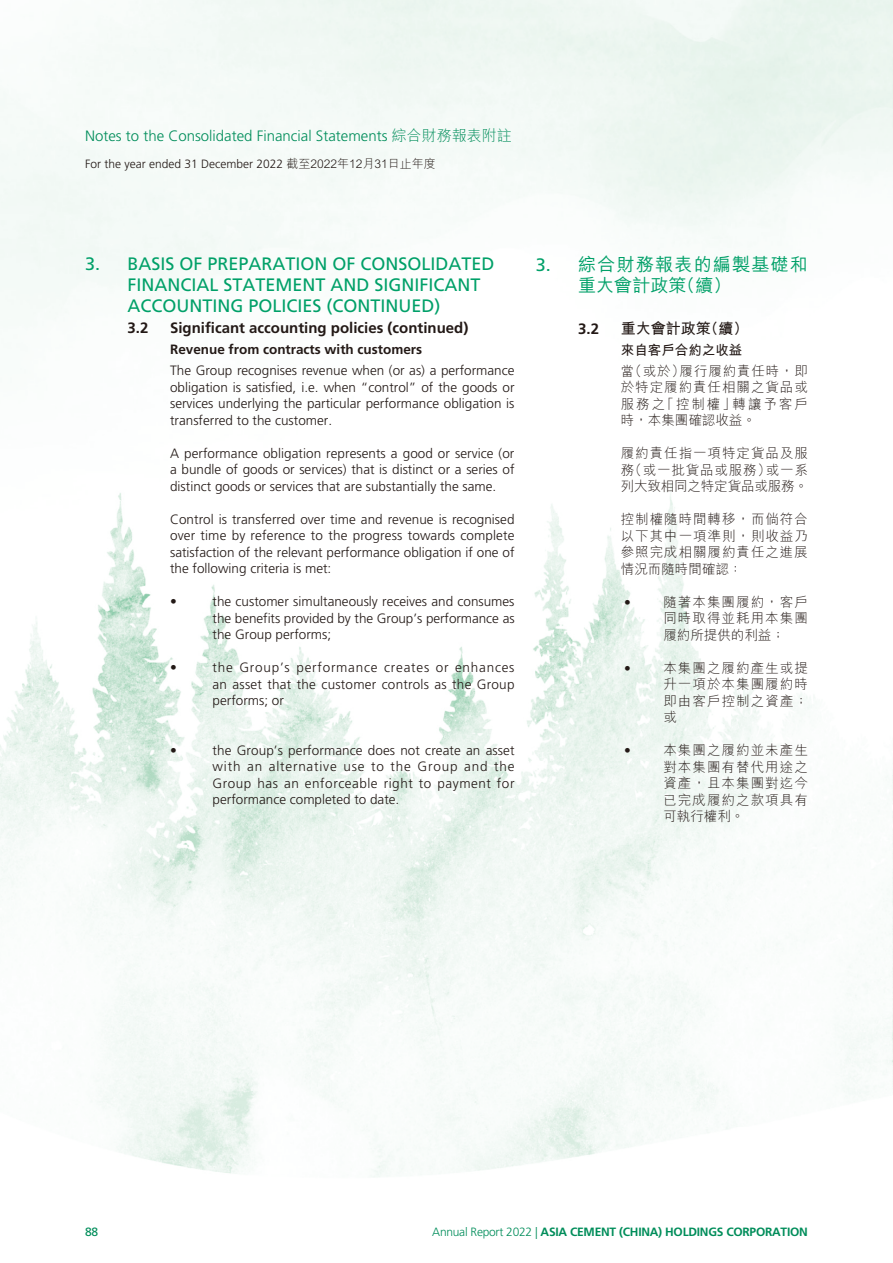
<style>
.page{position:relative;width:893px;height:1263px;background:#fff}
.page>*{position:absolute;margin:0;border:0;box-sizing:border-box;transform-origin:0 0}
.t1{font:18px/21px "Frutiger LT Std";color:#00a068}
.t2{font:18px/21px "M Hei HK Medium E Ten B5 H";letter-spacing:.07em;color:#00a068}
.t3{font:300 15px "Frutiger LT Std";color:#008d5a}
.t4{font:700 15px "Frutiger LT Std";color:#231916}
.t5{font:15px "M Hei HK Bold E Ten B5 H";color:#231916}
.t6{font:300 13.5px/16.5px "Frutiger LT Std";color:#231916;text-align:justify}
.t7{font:13.5px/16.5px "M Hei HK Light E Ten B5 H";letter-spacing:.07em;color:#231916;text-align:justify}
.t8{font:700 13.5px "Frutiger LT Std";color:#231916}
.t9{font:13.5px "M Hei HK Bold E Ten B5 H";color:#231916}
.t10{font:700 12px "Frutiger LT Std";letter-spacing:-.02em;color:#008d5a}
.t11{font:300 12px "Frutiger LT Std";color:#231916}
.t12{font:12px "Frutiger LT Std";color:#008d5a}
.s1{font-family:"M Hei HK Light E Ten B5 H";font-weight:400}
.s2{font-family:"Frutiger LT Std"}
.s3{font-family:"Frutiger LT Std";font-weight:300}
.s4{font-weight:300}
</style>
<div class="page">
<img style="left:0;top:0;width:893px;height:1177px">
<p class="t3" style="left:85px;top:128px;width:428px">Notes to the Consolidated Financial Statements <span class="s1">綜合財務報表附註</span></p>
<p class="t11" style="left:85px;top:158px;width:352px">For the year ended 31 December 2022 <span class="s1">截至2022年12月31日止年度</span></p>
<h1 class="t1" style="left:128px;top:254px;width:369px;text-indent:-43px">3. BASIS OF PREPARATION OF CONSOLIDATED<br>FINANCIAL STATEMENT AND SIGNIFICANT<br>ACCOUNTING POLICIES (CONTINUED)</h1>
<p class="t4" style="left:128px;top:321px;width:22px">3.2</p>
<p class="t4" style="left:170px;top:321px;width:300px">Significant accounting policies (continued)</p>
<p class="t8" style="left:170px;top:343px;width:254px">Revenue from contracts with customers</p>
<p class="t6" style="left:170px;top:363px;width:346px">The Group recognises revenue when (or as) a performance obligation is satisfied, i.e. when “control” of the goods or services underlying the particular performance obligation is transferred to the customer.</p>
<p class="t6" style="left:170px;top:445px;width:346px">A performance obligation represents a good or service (or a bundle of goods or services) that is distinct or a series of distinct goods or services that are substantially the same.</p>
<p class="t6" style="left:170px;top:511px;width:346px">Control is transferred over time and revenue is recognised over time by reference to the progress towards complete satisfaction of the relevant performance obligation if one of the following criteria is met:</p>
<p class="t6" style="left:170px;top:594px;width:8px">•</p>
<p class="t6" style="left:213px;top:594px;width:303px">the customer simultaneously receives and consumes the benefits provided by the Group’s performance as the Group performs;</p>
<p class="t6" style="left:170px;top:660px;width:8px">•</p>
<p class="t6" style="left:213px;top:660px;width:303px">the Group’s performance creates or enhances an asset that the customer controls as the Group performs; or</p>
<p class="t6" style="left:170px;top:742px;width:8px">•</p>
<p class="t6" style="left:213px;top:742px;width:303px">the Group’s performance does not create an asset with an alternative use to the Group and the Group has an enforceable right to payment for performance completed to date.</p>
<h1 class="t2" style="left:578px;top:256px;width:231px;text-indent:-43px"><span class="s2">3.</span> 綜合財務報表的編製基礎和重大會計政策（續）</h1>
<p class="t4" style="left:578px;top:322px;width:22px">3.2</p>
<p class="t5" style="left:621px;top:323px;width:129px">重大會計政策（續）</p>
<p class="t9" style="left:621px;top:345px;width:123px">來自客戶合約之收益</p>
<p class="t7" style="left:621px;top:364px;width:189px">當（或於）履行履約責任時，即於特定履約責任相關之貨品或服務之「控制權」轉讓予客戶時，本集團確認收益。</p>
<p class="t7" style="left:621px;top:447px;width:189px">履約責任指一項特定貨品及服務（或一批貨品或服務）或一系列大致相同之特定貨品或服務。</p>
<p class="t7" style="left:621px;top:513px;width:189px">控制權隨時間轉移，而倘符合以下其中一項準則，則收益乃參照完成相關履約責任之進展情況而隨時間確認：</p>
<p class="t7" style="left:663px;top:595px;width:146px;text-indent:-39px"><span class="s3">•</span> 隨著本集團履約，客戶同時取得並耗用本集團履約所提供的利益；</p>
<p class="t7" style="left:663px;top:661px;width:146px;text-indent:-39px"><span class="s3">•</span> 本集團之履約產生或提升一項於本集團履約時即由客戶控制之資產；或</p>
<p class="t7" style="left:663px;top:744px;width:146px;text-indent:-39px"><span class="s3">•</span> 本集團之履約並未產生對本集團有替代用途之資產，且本集團對迄今已完成履約之款項具有可執行權利。</p>
<p class="t12" style="left:85px;top:1226px;width:15px">88</p>
<p class="t10" style="left:432px;top:1226px;width:377px"><span class="s4">Annual Report 2022 |</span> ASIA CEMENT (CHINA) HOLDINGS CORPORATION</p>
</div>
